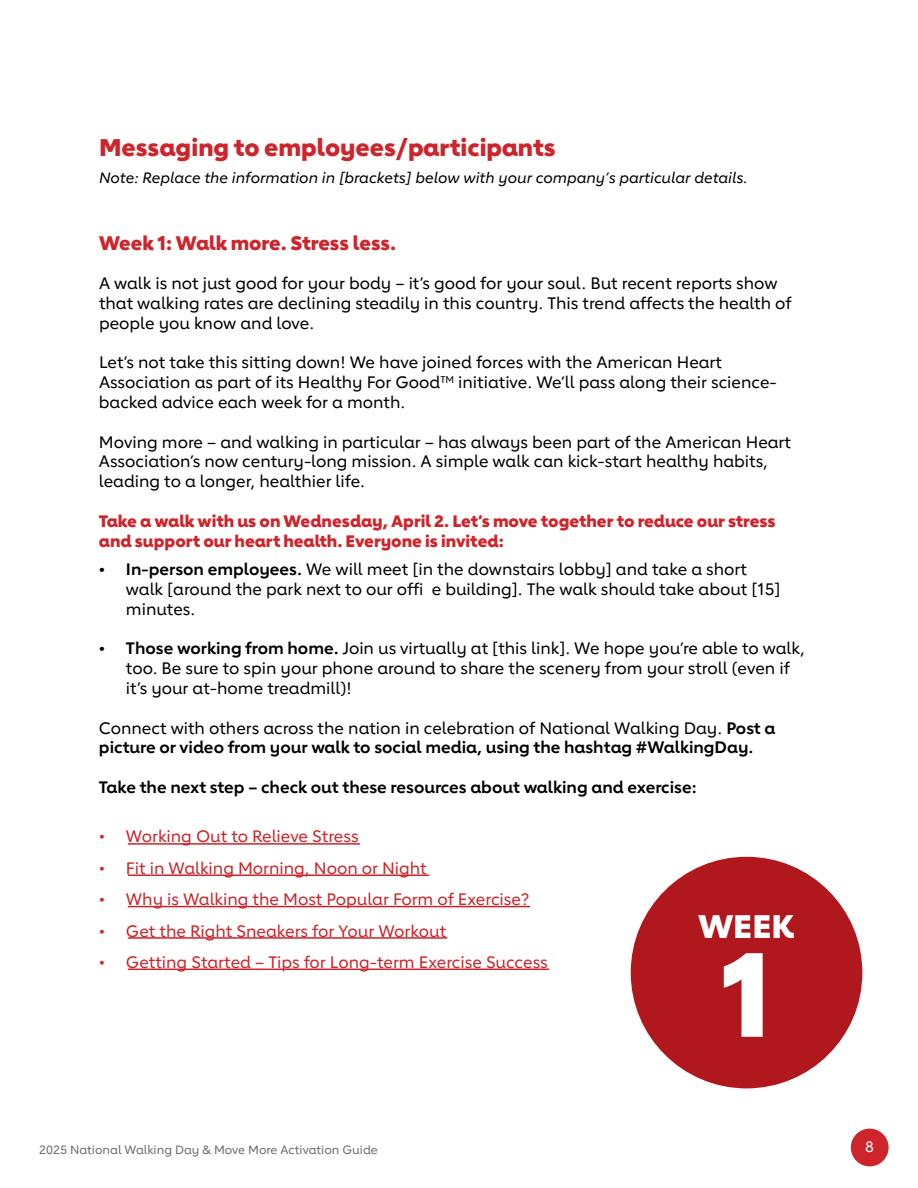
<style>
.page{position:relative;width:918px;height:1188px;background:#fff}
.page>*{position:absolute;margin:0;border:0;box-sizing:border-box;transform-origin:0 0}
.t1{font:800 116.7px "Lub Dub";color:#fff}
.t2{font:800 32.4px "Lub Dub";color:#fff}
.t3{font:800 24px "Lub Dub";color:#ce242b}
.t4{font:800 19.5px "Lub Dub";color:#ce242b}
.t5{font:500 16.5px/19.8px "Lub Dub";color:#000}
.t6{font:500 16.5px "Lub Dub";color:#ce242b}
.t7{font:700 16.5px "Lub Dub";color:#000}
.t8{font:800 16.5px/19.8px "Lub Dub";color:#ce242b}
.t9{font:italic 500 15px "Lub Dub";color:#000}
.t10{font:500 15px "Lub Dub";color:#fff}
.t11{font:500 12px "Lub Dub";color:#6d6e71}
.s1{font-weight:700}
</style>
<div class="page">
<div style="left:851px;top:1129px;width:38px;height:37px;background:#ce242b;border-radius:50%"></div>
<hr style="left:128px;top:843px;width:232px;height:2px;background:#ce242b">
<hr style="left:128px;top:874px;width:301px;height:2px;background:#ce242b">
<hr style="left:128px;top:906px;width:402px;height:1px;background:#ce242b">
<hr style="left:128px;top:937px;width:319px;height:2px;background:#ce242b">
<hr style="left:128px;top:969px;width:421px;height:1px;background:#ce242b">
<div style="left:630px;top:856px;width:233px;height:233px;background:#b1181e;border-radius:50%"></div>
<h2 class="t3" style="left:99px;top:133px;width:458px">Messaging to employees/participants</h2>
<p class="t9" style="left:99px;top:169px;width:650px">Note: Replace the information in [brackets] below with your company’s particular details.</p>
<p class="t4" style="left:99px;top:231px;width:299px">Week 1: Walk more. Stress less.</p>
<p class="t5" style="left:99px;top:273px;width:694px">A walk is not just good for your body – it’s good for your soul. But recent reports show that walking rates are declining steadily in this country. This trend affects the health of people you know and love.</p>
<p class="t5" style="left:99px;top:353px;width:679px">Let’s not take this sitting down! We have joined forces with the American Heart<br>Association as part of its Healthy For Good<sup>TM</sup> initiative. We’ll pass along their science&shy;backed advice each week for a month.</p>
<p class="t5" style="left:99px;top:432px;width:694px">Moving more – and walking in particular – has always been part of the American Heart<br>Association’s now century-long mission. A simple walk can kick-start healthy habits, leading to a longer, healthier life.</p>
<p class="t8" style="left:99px;top:511px;width:678px">Take a walk with us on Wednesday, April 2. Let’s move together to reduce our stress and support our heart health. Everyone is invited:</p>
<p class="t5" style="left:99px;top:559px;width:649px"><span class="s1">• In-person employees.</span> We will meet [in the downstairs lobby] and take a short</p>
<p class="t5" style="left:126px;top:579px;width:656px">walk [around the park next to our offi e building]. The walk should take about [15]</p>
<p class="t5" style="left:126px;top:599px;width:71px">minutes.</p>
<p class="t5" style="left:126px;top:638px;width:680px;text-indent:-27px"><span class="s1">• Those working from home.</span> Join us virtually at [this link]. We hope you’re able to walk, too. Be sure to spin your phone around to share the scenery from your stroll (even if it’s your at-home treadmill)!</p>
<p class="t5" style="left:99px;top:718px;width:678px">Connect with others across the nation in celebration of National Walking Day. <span class="s1">Post a</span></p>
<p class="t7" style="left:99px;top:738px;width:656px">picture or video from your walk to social media, using the hashtag #WalkingDay.</p>
<p class="t7" style="left:99px;top:777px;width:599px">Take the next step – check out these resources about walking and exercise:</p>
<p class="t6" style="left:99px;top:827px;width:261px">• Working Out to Relieve Stress</p>
<p class="t6" style="left:99px;top:858px;width:329px">• Fit in Walking Morning, Noon or Night</p>
<p class="t6" style="left:99px;top:890px;width:432px">• Why is Walking the Most Popular Form of Exercise?</p>
<p class="t6" style="left:99px;top:921px;width:349px">• Get the Right Sneakers for Your Workout</p>
<p class="t6" style="left:99px;top:953px;width:450px">• Getting Started – Tips for Long-term Exercise Success</p>
<p class="t2" style="left:699px;top:907px;width:98px">WEEK</p>
<p class="t1" style="left:721px;top:924px;width:54px">1</p>
<p class="t11" style="left:39px;top:1143px;width:340px">2025 National Walking Day &amp; Move More Activation Guide</p>
<p class="t10" style="left:865px;top:1138px;width:10px">8</p>
</div>
